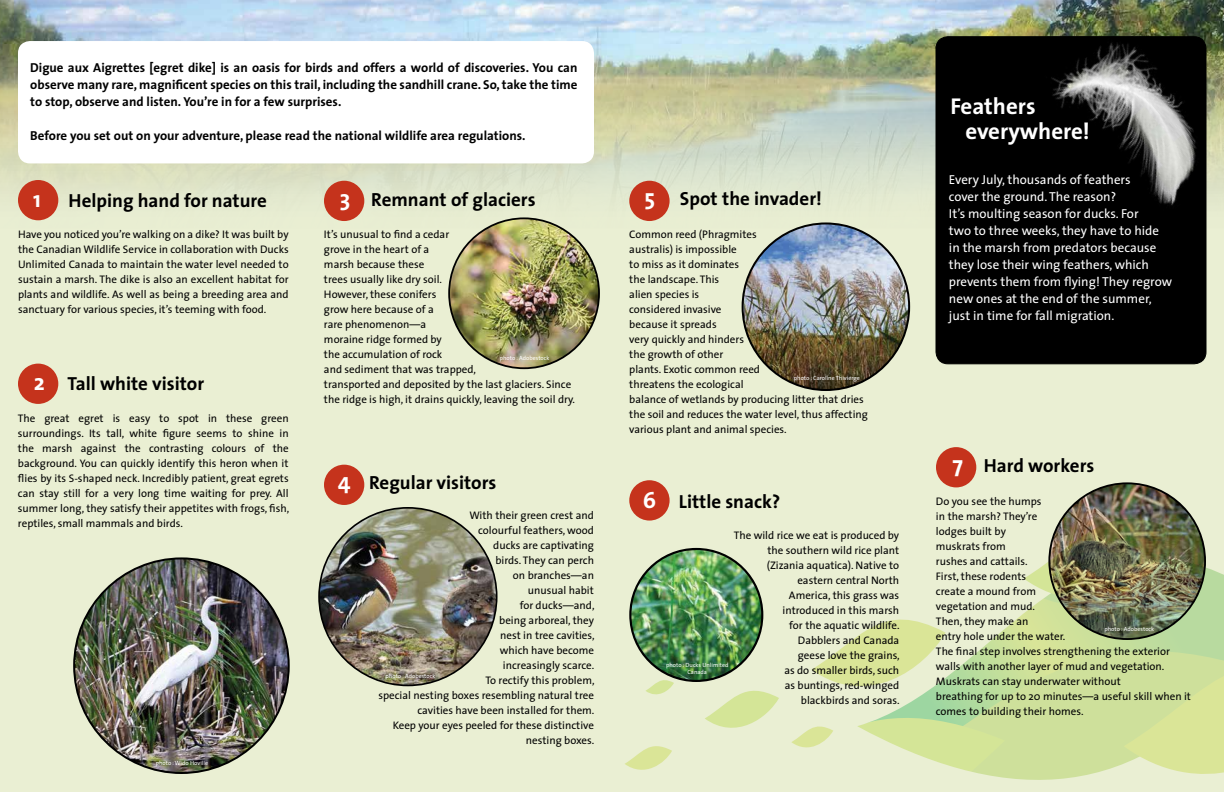
<style>
.page{position:relative;width:1224px;height:792px;background:#eaefd3}
.page>*{position:absolute;margin:0;border:0;box-sizing:border-box;transform-origin:0 0}
.t1{font:700 23px/25px "The Sans";color:#fff}
.t2{font:700 19px "The Sans";color:#000}
.t3{font:700 13px/17px "The Sans";color:#000;text-align:justify}
.t4{font:13px/17px "The Sans";color:#fff}
.t5{font:11px/15px "The Sans";color:#000}
.t6{font:6px/7px "The Sans";color:#fff;text-align:center}
.s1{font-size:23px;color:#fff}
</style>
<div class="page">
<img style="left:0;top:0;width:1224px;height:241px">
<div style="left:18px;top:41px;width:576px;height:122px;background:#fff;border-radius:12px"></div>
<div style="left:18px;top:180px;width:40px;height:40px;background:#c5331c;border-radius:50%"></div>
<div style="left:324px;top:181px;width:40px;height:40px;background:#c5331c;border-radius:50%"></div>
<div style="left:629px;top:181px;width:41px;height:40px;background:#c5331c;border-radius:50%"></div>
<div style="left:936px;top:447px;width:40px;height:40px;background:#c5331c;border-radius:50%"></div>
<div style="left:629px;top:480px;width:41px;height:41px;background:#c5331c;border-radius:50%"></div>
<div style="left:324px;top:465px;width:40px;height:40px;background:#c5331c;border-radius:50%"></div>
<div style="left:18px;top:364px;width:40px;height:40px;background:#c5331c;border-radius:50%"></div>
<img style="left:449px;top:218px;width:150px;height:150px;border-radius:75px">
<img style="left:743px;top:223px;width:166px;height:167px;border-radius:83px">
<img style="left:1049px;top:483px;width:156px;height:156px;border-radius:78px">
<img style="left:319px;top:508px;width:177px;height:177px">
<div style="left:936px;top:37px;width:270px;height:327px;background:#000;border-radius:12px"></div>
<img style="left:1051px;top:37px;width:155px;height:169px">
<div style="left:936px;top:36px;width:270px;height:328px;border:1px solid #000;border-radius:12px"></div>
<svg style="left:629px;top:512px;width:595px;height:268px"></svg>
<img style="left:1024px;top:512px;width:160px;height:120px">
<svg style="left:1124px;top:671px;width:100px;height:107px"></svg>
<svg style="left:812px;top:598px;width:134px;height:112px"></svg>
<svg style="left:791px;top:720px;width:42px;height:35px"></svg>
<svg style="left:645px;top:676px;width:29px;height:23px"></svg>
<svg style="left:625px;top:739px;width:47px;height:39px"></svg>
<svg style="left:705px;top:679px;width:74px;height:62px"></svg>
<img style="left:74px;top:558px;width:215px;height:215px;border-radius:107px">
<p class="t3" style="left:30px;top:59px;width:549px">Digue aux Aigrettes [egret dike] is an oasis for birds and offers a world of discoveries. You can observe many rare, magnificent species on this trail, including the sandhill crane. So, take the time to stop, observe and listen. You’re in for a few surprises.</p>
<p class="t3" style="left:30px;top:127px;width:497px">Before you set out on your adventure, please read the national wildlife area regulations.</p>
<h1 class="t1" style="left:33px;top:186px;width:9px">1</h1>
<h2 class="t2" style="left:69px;top:184px;width:200px">Helping hand for nature</h2>
<h2 class="t2" style="left:340px;top:183px;width:197px"><span class="s1">3</span> Remnant of glaciers</h2>
<h1 class="t1" style="left:644px;top:184px;width:12px">5</h1>
<h2 class="t2" style="left:680px;top:183px;width:143px">Spot the invader!</h2>
<p class="t5" style="left:18px;top:226px;width:272px;text-align:justify">Have you noticed you’re walking on a dike? It was built by the Canadian Wildlife Service in collaboration with Ducks Unlimited Canada to maintain the water level needed to sustain a marsh. The dike is also an excellent habitat for plants and wildlife. As well as being a breeding area and sanctuary for various species, it’s teeming with food.</p>
<p class="t5" style="left:629px;top:227px;width:240px">Common reed (Phragmites<br>australis) is impossible<br>to miss as it dominates<br>the landscape. This<br>alien species is<br>considered invasive<br>because it spreads<br>very quickly and hinders<br>the growth of other<br>plants. Exotic common reed<br>threatens the ecological<br>balance of wetlands by producing litter that dries the soil and reduces the water level, thus affecting various plant and animal species.</p>
<p class="t5" style="left:324px;top:227px;width:253px">It’s unusual to find a cedar<br>grove in the heart of a<br>marsh because these<br>trees usually like dry soil.<br>However, these conifers<br>grow here because of a<br>rare phenomenon—a<br>moraine ridge formed by<br>the accumulation of rock<br>and sediment that was trapped,<br>transported and deposited by the last glaciers. Since the ridge is high, it drains quickly, leaving the soil dry.</p>
<p class="t6" style="left:500px;top:354px;width:51px">photo : Adobestock</p>
<p class="t6" style="left:794px;top:374px;width:68px">photo : Caroline Thivierge</p>
<h2 class="t2" style="left:34px;top:368px;width:172px"><span class="s1">2</span> Tall white visitor</h2>
<p class="t5" style="left:18px;top:411px;width:273px;text-align:justify">The great egret is easy to spot in these green surroundings. Its tall, white figure seems to shine in the marsh against the contrasting colours of the background. You can quickly identify this heron when it flies by its S-shaped neck. Incredibly patient, great egrets can stay still for a very long time waiting for prey. All summer long, they satisfy their appetites with frogs, fish, reptiles, small mammals and birds.</p>
<h2 class="t2" style="left:338px;top:466px;width:160px"><span class="s1">4</span> Regular visitors</h2>
<h2 class="t2" style="left:643px;top:485px;width:139px"><span class="s1">6</span> Little snack?</h2>
<p class="t5" style="left:378px;top:507px;width:218px;text-align:right">With their green crest and<br>colourful feathers, wood<br>ducks are captivating<br>birds. They can perch<br>on branches—an<br>unusual habit<br>for ducks—and,<br>being arboreal, they<br>nest in tree cavities,<br>which have become<br>increasingly scarce.<br>To rectify this problem,<br>special nesting boxes resembling natural tree cavities have been installed for them.<br>Keep your eyes peeled for these distinctive nesting boxes.</p>
<p class="t5" style="left:734px;top:528px;width:168px;text-align:right">The wild rice we eat is produced by the southern wild rice plant (Zizania aquatica). Native to eastern central North<br>America, this grass was<br>introduced in this marsh<br>for the aquatic wildlife.<br>Dabblers and Canada<br>geese love the grains,<br>as do smaller birds, such<br>as buntings, red-winged<br>blackbirds and soras.</p>
<p class="t6" style="left:666px;top:661px;width:64px">photo : Ducks Unlimited<br>Canada</p>
<p class="t6" style="left:386px;top:672px;width:51px">photo : Adobestock</p>
<p class="t6" style="left:156px;top:759px;width:54px">photo : Wido Hoville</p>
<h1 class="t1" style="left:965px;top:93px;width:126px;text-indent:-15px">Feathers everywhere!</h1>
<p class="t4" style="left:949px;top:171px;width:225px">Every July, thousands of feathers<br>cover the ground. The reason?<br>It’s moulting season for ducks. For<br>two to three weeks, they have to hide in the marsh from predators because they lose their wing feathers, which prevents them from flying! They regrow new ones at the end of the summer, just in time for fall migration.</p>
<h2 class="t2" style="left:952px;top:450px;width:143px"><span class="s1">7</span> Hard workers</h2>
<p class="t5" style="left:936px;top:493px;width:257px">Do you see the humps<br>in the marsh? They’re<br>lodges built by<br>muskrats from<br>rushes and cattails.<br>First, these rodents<br>create a mound from<br>vegetation and mud.<br>Then, they make an<br>entry hole under the water.<br>The final step involves strengthening the exterior walls with another layer of mud and vegetation.<br>Muskrats can stay underwater without<br>breathing for up to 20 minutes—a useful skill when it comes to building their homes.</p>
<p class="t6" style="left:1104px;top:626px;width:51px">photo : Adobestock</p>
</div>
